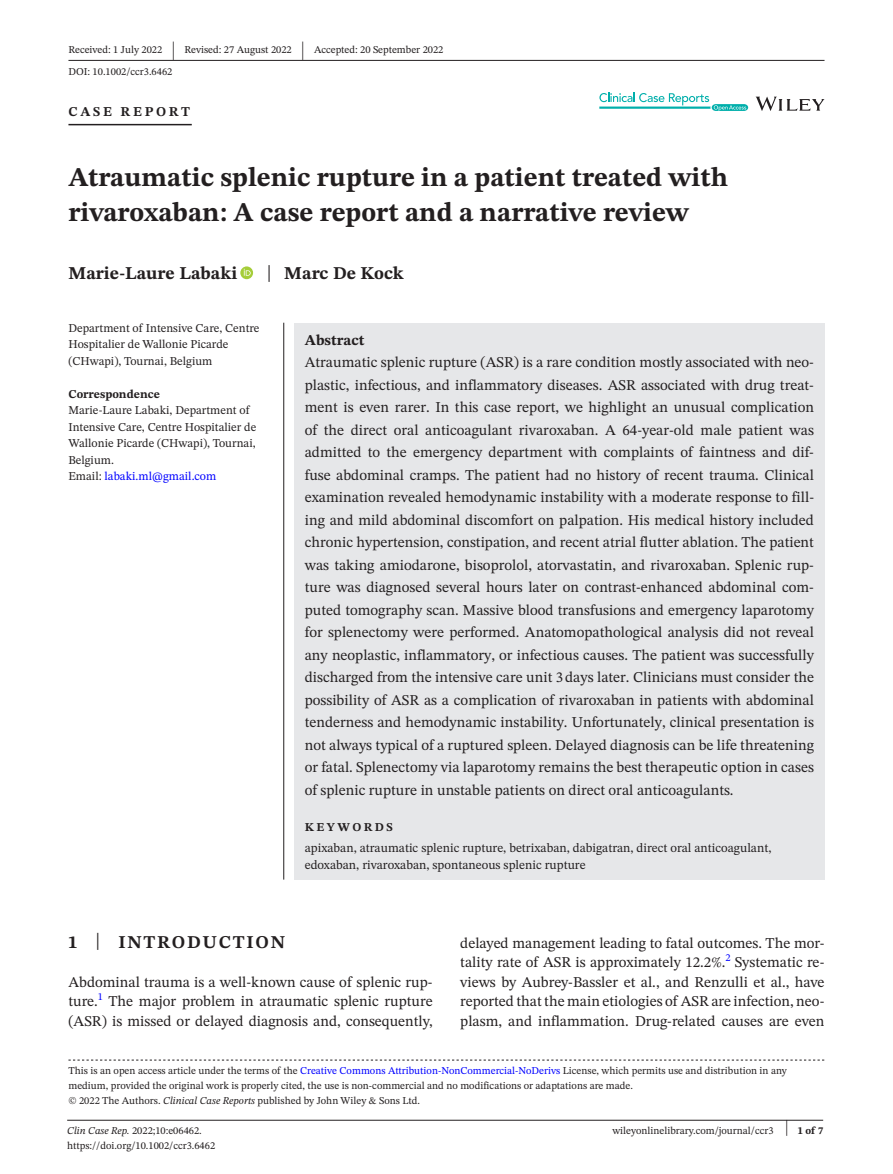
<style>
.page{position:relative;width:893px;height:1174px;background:#fff}
.page>*{position:absolute;margin:0;border:0;box-sizing:border-box;transform-origin:0 0}
.t1{font:700 27px/34.5px "STIX Two Text";color:#231f20}
.t2{font:25.65px "STIX Two Text";color:#231f20;scale:.49 1}
.t3{font:700 18px "STIX Two Text";color:#231f20}
.t4{font:700 18px "STIX Two Text";letter-spacing:.1em;color:#231f20}
.t5{font:15px/22.5px "STIX Two Text";color:#231f20}
.t6{font:700 15px "STIX Two Text";color:#231f20}
.t7{font:700 13.5px "STIX Two Text";letter-spacing:.2em;color:#231f20}
.t8{font:12.75px/17.2px "STIX Two Text";color:#231f20}
.t9{font:12px/16.5px "STIX Two Text";color:#231f20}
.t10{font:700 12px "STIX Two Text";color:#231f20}
.t11{font:700 12px "STIX Two Text";letter-spacing:.2em;color:#231f20}
.t12{font:10.5px/15px "STIX Two Text";color:#231f20}
.t13{font:700 10.5px "STIX Two Text";color:#231f20}
.t14{font:10.5px "STIX Two Text";color:#00f}
.s1{font-weight:400;font-size:23.4px}
.s2{color:#00f}
.s3{font-weight:400;font-size:23.7px}
.s4{font-style:italic}
.s5{font-weight:400;font-size:22.2px}
</style>
<div class="page">
<hr style="left:67px;top:1119px;width:756px;height:1px;background:#231f20">
<svg style="left:756px;top:97px;width:68px;height:14px"></svg>
<svg style="left:599px;top:93px;width:149px;height:18px"></svg>
<hr style="left:68px;top:60px;width:756px;height:1px;background:#231f20">
<hr style="left:68px;top:124px;width:124px;height:1px;background:#231f20">
<svg style="left:240px;top:266px;width:13px;height:13px"></svg>
<svg style="left:244px;top:269px;width:7px;height:7px"></svg>
<svg style="left:68px;top:1059px;width:756px;height:1px"></svg>
<div style="left:294px;top:323px;width:530px;height:556px;background:#e6e7e9"></div>
<hr style="left:283px;top:323px;width:1px;height:556px;background:#231f20">
<p class="t12" style="left:68px;top:42px;width:95px">Received: 1 July 2022</p>
<h2 class="t2" style="left:172px;top:32px;width:8px">|</h2>
<p class="t12" style="left:184px;top:42px;width:109px">Revised: 27 August 2022</p>
<h2 class="t2" style="left:301px;top:32px;width:8px">|</h2>
<p class="t12" style="left:314px;top:42px;width:131px">Accepted: 20 September 2022</p>
<p class="t12" style="left:68px;top:64px;width:105px">DOI: 10.1002/ccr3.6462</p>
<p class="t7" style="left:68px;top:101px;width:123px">CASE REPORT</p>
<h1 class="t1" style="left:68px;top:161px;width:661px">Atraumatic splenic rupture in a patient treated with rivaroxaban: A case report and a narrative review</h1>
<p class="t3" style="left:68px;top:260px;width:170px">Marie-Laure Labaki</p>
<p class="t3" style="left:267px;top:260px;width:139px"><span class="s1">|</span> Marc De Kock</p>
<p class="t9" style="left:68px;top:319px;width:192px">Department of Intensive Care, Centre<br>Hospitalier de Wallonie Picarde (CHwapi), Tournai, Belgium</p>
<p class="t10" style="left:68px;top:385px;width:93px">Correspondence</p>
<p class="t9" style="left:68px;top:402px;width:189px">Marie-Laure Labaki, Department of<br>Intensive Care, Centre Hospitalier de<br>Wallonie Picarde (CHwapi), Tournai,<br>Belgium.<br>Email: <span class="s2">labaki.ml@gmail.com</span></p>
<p class="t6" style="left:305px;top:329px;width:61px">Abstract</p>
<p class="t5" style="left:305px;top:351px;width:511px;text-align:justify">Atraumatic splenic rupture (ASR) is a rare condition mostly associated with neo&shy;plastic, infectious, and inflammatory diseases. ASR associated with drug treat&shy;ment is even rarer. In this case report, we highlight an unusual complication of the direct oral anticoagulant rivaroxaban. A 64-year-old male patient was admitted to the emergency department with complaints of faintness and dif&shy;fuse abdominal cramps. The patient had no history of recent trauma. Clinical examination revealed hemodynamic instability with a moderate response to fill&shy;ing and mild abdominal discomfort on palpation. His medical history included chronic hypertension, constipation, and recent atrial flutter ablation. The patient was taking amiodarone, bisoprolol, atorvastatin, and rivaroxaban. Splenic rup&shy;ture was diagnosed several hours later on contrast-enhanced abdominal com&shy;puted tomography scan. Massive blood transfusions and emergency laparotomy for splenectomy were performed. Anatomopathological analysis did not reveal any neoplastic, inflammatory, or infectious causes. The patient was successfully discharged from the intensive care unit 3days later. Clinicians must consider the possibility of ASR as a complication of rivaroxaban in patients with abdominal tenderness and hemodynamic instability. Unfortunately, clinical presentation is not always typical of a ruptured spleen. Delayed diagnosis can be life threatening or fatal. Splenectomy via laparotomy remains the best therapeutic option in cases of splenic rupture in unstable patients on direct oral anticoagulants.</p>
<p class="t11" style="left:305px;top:818px;width:90px">KEYWORDS</p>
<p class="t8" style="left:305px;top:839px;width:468px">apixaban, atraumatic splenic rupture, betrixaban, dabigatran, direct oral anticoagulant, edoxaban, rivaroxaban, spontaneous splenic rupture</p>
<p class="t4" style="left:68px;top:929px;width:218px">1 <span class="s3">|</span> INTRODUCTION</p>
<p class="t5" style="left:68px;top:972px;width:366px;line-height:19.5px">Abdominal trauma is a well-known cause of splenic rup&shy;ture.</p>
<p class="t14" style="left:98px;top:988px;width:7px">1</p>
<p class="t5" style="left:68px;top:991px;width:366px;line-height:19.5px;text-align:right">The major problem in atraumatic splenic rupture (ASR) is missed or delayed diagnosis and, consequently,</p>
<p class="t5" style="left:460px;top:933px;width:366px;line-height:19.5px">delayed management leading to fatal outcomes. The mor&shy;tality rate of ASR is approximately 12.2%.</p>
<p class="t14" style="left:725px;top:949px;width:7px">2</p>
<p class="t5" style="left:460px;top:952px;width:366px;line-height:19.5px;text-align:justify;text-indent:275px">Systematic re&shy;views by Aubrey-Bassler et al., and Renzulli et al., have reported that the main etiologies of ASR are infection, neo&shy;plasm, and inflammation. Drug-related causes are even</p>
<p class="t12" style="left:68px;top:1063px;width:720px">This is an open access article under the terms of the <span class="s2">Creative Commons Attribution-NonCommercial-NoDerivs</span> License, which permits use and distribution in any medium, provided the original work is properly cited, the use is non-commercial and no modifications or adaptations are made.<br>© 2022 The Authors. <span class="s4">Clinical Case Reports</span> published by John Wiley &amp; Sons Ltd.</p>
<p class="t12" style="left:67px;top:1123px;width:136px"><span class="s4">Clin Case Rep.</span> 2022;10:e06462.</p>
<p class="t13" style="left:785px;top:1123px;width:39px"><span class="s5">|</span> 1 of 7</p>
<p class="t12" style="left:67px;top:1138px;width:150px">https://doi.org/10.1002/ccr3.6462</p>
<p class="t12" style="left:612px;top:1123px;width:163px">wileyonlinelibrary.com/journal/ccr3</p>
</div>
